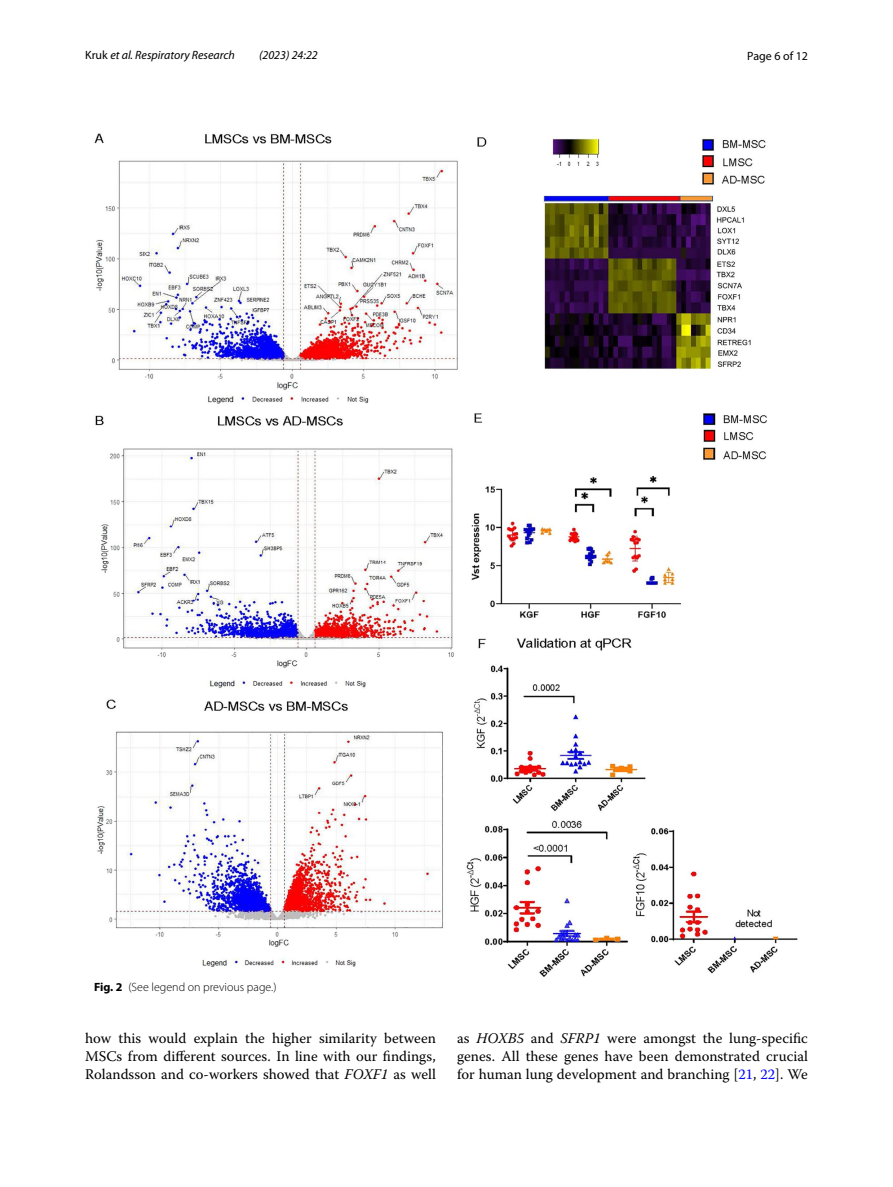
<style>
.page{position:relative;width:893px;height:1187px;background:#fff}
.page>*{position:absolute;margin:0;border:0;box-sizing:border-box;transform-origin:0 0}
.t1{font:14.7px/18px "Warnock Pro";color:#000;text-align:justify}
.t2{font:italic 12px "Myriad Pro";color:#000}
.t3{font:300 12px "Myriad Pro";color:#000}
.t4{font:12px "Myriad Pro";color:#000}
.s1{font-style:normal}
.s2{font-weight:700}
.s3{font-style:italic}
.s4{color:#00f}
</style>
<div class="page">
<img style="left:94px;top:133px;width:704px;height:842px">
<p class="t2" style="left:85px;top:48px;width:152px"><span class="s1">Kruk</span> et al. Respiratory Research</p>
<p class="t2" style="left:259px;top:48px;width:60px">(2023) 24:22</p>
<p class="t4" style="left:747px;top:48px;width:62px">Page 6 of 12</p>
<p class="t3" style="left:94px;top:980px;width:184px"><span class="s2">Fig. 2</span> (See legend on previous page.)</p>
<p class="t1" style="left:85px;top:1028px;width:352px">how this would explain the higher similarity between MSCs from different sources. In line with our findings, Rolandsson and co-workers showed that <span class="s3">FOXF1</span> as well</p>
<p class="t1" style="left:457px;top:1028px;width:352px">as <span class="s3">HOXB5</span> and <span class="s3">SFRP1</span> were amongst the lung-specific genes. All these genes have been demonstrated crucial for human lung development and branching [<span class="s4">21</span>, <span class="s4">22</span>]. We</p>
</div>
